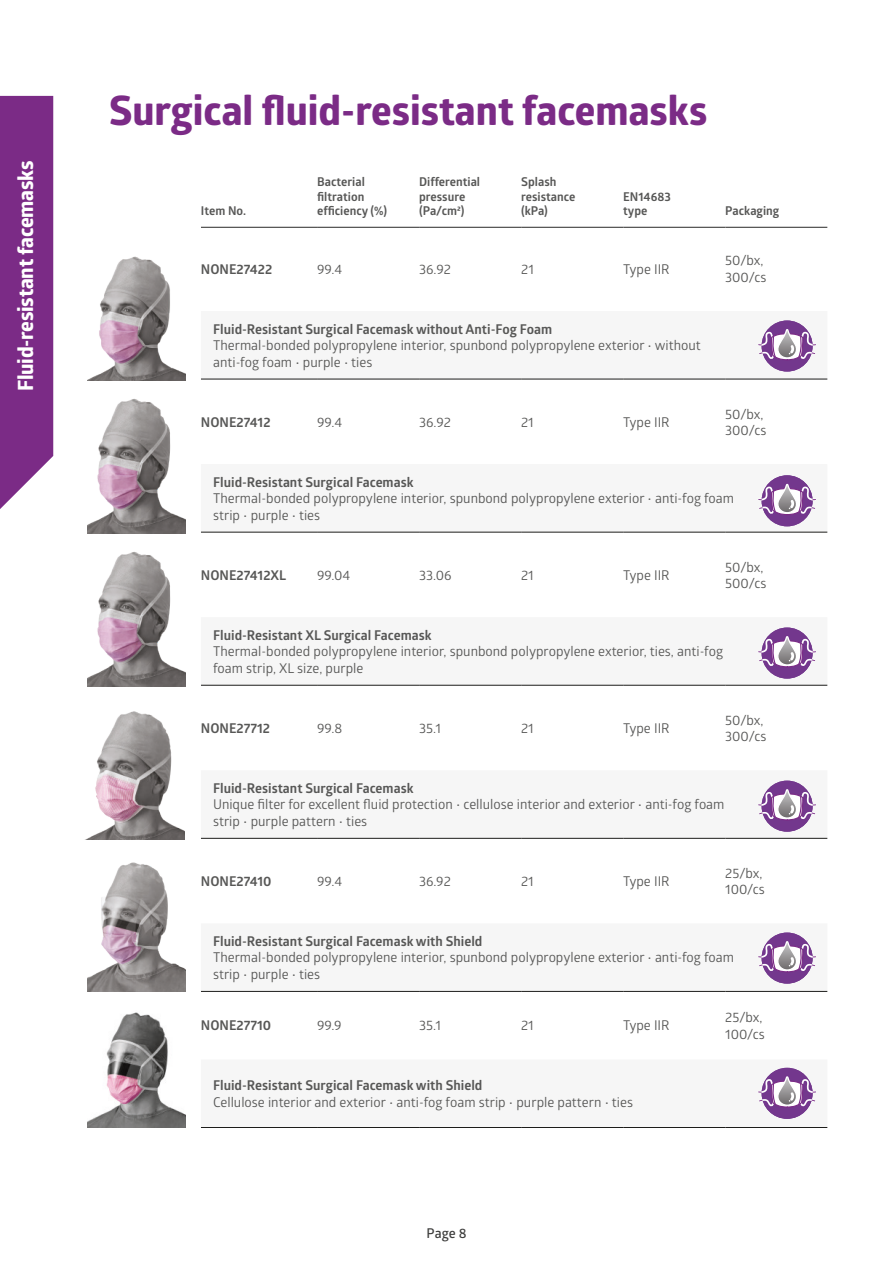
<style>
.page{position:relative;width:893px;height:1263px;background:#fff}
.page>*{position:absolute;margin:0;border:0;box-sizing:border-box;transform-origin:0 0}
.t1{font:700 40.5px "Globerx";color:#7b2b86}
.t2{font:700 21px "Globerx";letter-spacing:-.01em;color:#fff}
.t3{font:13.5px/16.2px "Glober";color:#575756}
.t4{font:700 13.5px "Glober";color:#575756}
.t5{font:600 13.5px "Glober";color:#3d3d3c}
.t6{font:700 12.15px/14.5px "Glober";color:#575756}
</style>
<div class="page">
<svg style="left:201px;top:226px;width:626px;height:1px"></svg>
<svg style="left:201px;top:321px;width:626px;height:798px"></svg>
<hr style="left:317px;top:991px;width:102px;height:1px;background:#1d1d1b">
<hr style="left:419px;top:991px;width:102px;height:1px;background:#1d1d1b">
<hr style="left:521px;top:991px;width:102px;height:1px;background:#1d1d1b">
<hr style="left:623px;top:991px;width:102px;height:1px;background:#1d1d1b">
<hr style="left:725px;top:991px;width:102px;height:1px;background:#1d1d1b">
<hr style="left:201px;top:379px;width:116px;height:1px;background:#1d1d1b">
<hr style="left:317px;top:379px;width:102px;height:1px;background:#1d1d1b">
<hr style="left:419px;top:379px;width:102px;height:1px;background:#1d1d1b">
<hr style="left:521px;top:379px;width:102px;height:1px;background:#1d1d1b">
<hr style="left:623px;top:379px;width:102px;height:1px;background:#1d1d1b">
<hr style="left:725px;top:379px;width:102px;height:1px;background:#1d1d1b">
<hr style="left:201px;top:532px;width:116px;height:1px;background:#1d1d1b">
<hr style="left:317px;top:532px;width:102px;height:1px;background:#1d1d1b">
<hr style="left:419px;top:532px;width:102px;height:1px;background:#1d1d1b">
<hr style="left:521px;top:532px;width:102px;height:1px;background:#1d1d1b">
<hr style="left:623px;top:532px;width:102px;height:1px;background:#1d1d1b">
<hr style="left:725px;top:532px;width:102px;height:1px;background:#1d1d1b">
<hr style="left:201px;top:685px;width:116px;height:1px;background:#1d1d1b">
<hr style="left:317px;top:685px;width:102px;height:1px;background:#1d1d1b">
<hr style="left:419px;top:685px;width:102px;height:1px;background:#1d1d1b">
<hr style="left:521px;top:685px;width:102px;height:1px;background:#1d1d1b">
<hr style="left:623px;top:685px;width:102px;height:1px;background:#1d1d1b">
<hr style="left:725px;top:685px;width:102px;height:1px;background:#1d1d1b">
<hr style="left:201px;top:838px;width:116px;height:1px;background:#1d1d1b">
<hr style="left:317px;top:838px;width:102px;height:1px;background:#1d1d1b">
<hr style="left:419px;top:838px;width:102px;height:1px;background:#1d1d1b">
<hr style="left:521px;top:838px;width:102px;height:1px;background:#1d1d1b">
<hr style="left:623px;top:838px;width:102px;height:1px;background:#1d1d1b">
<hr style="left:725px;top:838px;width:102px;height:1px;background:#1d1d1b">
<hr style="left:201px;top:227px;width:116px;height:1px;background:#575756">
<hr style="left:317px;top:227px;width:102px;height:1px;background:#575756">
<hr style="left:419px;top:227px;width:102px;height:1px;background:#575756">
<hr style="left:521px;top:227px;width:102px;height:1px;background:#575756">
<hr style="left:623px;top:227px;width:102px;height:1px;background:#575756">
<hr style="left:725px;top:227px;width:102px;height:1px;background:#575756">
<hr style="left:201px;top:991px;width:116px;height:1px;background:#1d1d1b">
<hr style="left:201px;top:1127px;width:116px;height:1px;background:#1d1d1b">
<hr style="left:317px;top:1127px;width:102px;height:1px;background:#1d1d1b">
<hr style="left:419px;top:1127px;width:102px;height:1px;background:#1d1d1b">
<hr style="left:521px;top:1127px;width:102px;height:1px;background:#1d1d1b">
<hr style="left:623px;top:1127px;width:102px;height:1px;background:#1d1d1b">
<hr style="left:725px;top:1127px;width:102px;height:1px;background:#1d1d1b">
<img style="left:87px;top:398px;width:98px;height:135px">
<div style="left:762px;top:320px;width:51px;height:51px;background:#73378d;border-radius:50%"></div>
<svg style="left:756px;top:329px;width:62px;height:32px"></svg>
<div style="left:762px;top:475px;width:51px;height:51px;background:#73378d;border-radius:50%"></div>
<svg style="left:756px;top:484px;width:62px;height:32px"></svg>
<div style="left:762px;top:627px;width:51px;height:52px;background:#73378d;border-radius:50%"></div>
<svg style="left:756px;top:636px;width:62px;height:32px"></svg>
<div style="left:762px;top:781px;width:51px;height:51px;background:#73378d;border-radius:50%"></div>
<svg style="left:756px;top:789px;width:62px;height:32px"></svg>
<div style="left:762px;top:932px;width:51px;height:51px;background:#73378d;border-radius:50%"></div>
<svg style="left:756px;top:941px;width:62px;height:32px"></svg>
<div style="left:762px;top:1068px;width:51px;height:51px;background:#73378d;border-radius:50%"></div>
<svg style="left:756px;top:1076px;width:62px;height:32px"></svg>
<img style="left:87px;top:256px;width:98px;height:124px">
<img style="left:87px;top:711px;width:98px;height:128px">
<img style="left:87px;top:862px;width:98px;height:129px">
<img style="left:87px;top:551px;width:98px;height:135px">
<div style="left:0;top:96px;width:53px;height:413px;background:#7b2b86"></div>
<img style="left:87px;top:1012px;width:98px;height:116px">
<h2 class="t2" style="left:10px;top:391px;width:232px;rotate:-90deg">Fluid-resistant facemasks</h2>
<h1 class="t1" style="left:109px;top:81px;width:600px">Surgical fluid-resistant facemasks</h1>
<p class="t6" style="left:201px;top:203px;width:47px">Item No.</p>
<p class="t6" style="left:317px;top:174px;width:72px">Bacterial filtration efficiency (%)</p>
<p class="t6" style="left:419px;top:174px;width:63px">Differential pressure (Pa/cm²)</p>
<p class="t6" style="left:521px;top:174px;width:56px">Splash resistance (kPa)</p>
<p class="t6" style="left:623px;top:189px;width:49px">EN14683 type</p>
<p class="t6" style="left:725px;top:203px;width:56px">Packaging</p>
<p class="t4" style="left:201px;top:259px;width:73px">NONE27422</p>
<p class="t3" style="left:317px;top:260px;width:27px">99.4</p>
<p class="t3" style="left:419px;top:260px;width:33px">36.92</p>
<p class="t3" style="left:521px;top:260px;width:14px">21</p>
<p class="t3" style="left:623px;top:260px;width:48px">Type IIR</p>
<p class="t3" style="left:725px;top:252px;width:43px">50/bx,<br>300/cs</p>
<p class="t4" style="left:213px;top:319px;width:341px">Fluid-Resistant Surgical Facemask without Anti-Fog Foam</p>
<p class="t3" style="left:213px;top:336px;width:489px">Thermal-bonded polypropylene interior, spunbond polypropylene exterior • without anti-fog foam • purple • ties</p>
<p class="t4" style="left:201px;top:412px;width:71px">NONE27412</p>
<p class="t3" style="left:317px;top:413px;width:27px">99.4</p>
<p class="t3" style="left:419px;top:413px;width:33px">36.92</p>
<p class="t3" style="left:521px;top:413px;width:14px">21</p>
<p class="t3" style="left:623px;top:413px;width:48px">Type IIR</p>
<p class="t3" style="left:725px;top:405px;width:43px">50/bx,<br>300/cs</p>
<p class="t4" style="left:213px;top:472px;width:202px">Fluid-Resistant Surgical Facemask</p>
<p class="t3" style="left:213px;top:490px;width:523px">Thermal-bonded polypropylene interior, spunbond polypropylene exterior • anti-fog foam strip • purple • ties</p>
<p class="t4" style="left:201px;top:565px;width:87px">NONE27412XL</p>
<p class="t3" style="left:317px;top:566px;width:35px">99.04</p>
<p class="t3" style="left:419px;top:566px;width:34px">33.06</p>
<p class="t3" style="left:521px;top:566px;width:14px">21</p>
<p class="t3" style="left:623px;top:566px;width:48px">Type IIR</p>
<p class="t3" style="left:725px;top:558px;width:43px">50/bx,<br>500/cs</p>
<p class="t4" style="left:213px;top:625px;width:220px">Fluid-Resistant XL Surgical Facemask</p>
<p class="t3" style="left:213px;top:643px;width:512px">Thermal-bonded polypropylene interior, spunbond polypropylene exterior, ties, anti-fog foam strip, XL size, purple</p>
<p class="t4" style="left:201px;top:718px;width:71px">NONE27712</p>
<p class="t3" style="left:317px;top:719px;width:27px">99.8</p>
<p class="t3" style="left:419px;top:719px;width:23px">35.1</p>
<p class="t3" style="left:521px;top:719px;width:14px">21</p>
<p class="t3" style="left:623px;top:719px;width:48px">Type IIR</p>
<p class="t3" style="left:725px;top:711px;width:43px">50/bx,<br>300/cs</p>
<p class="t4" style="left:213px;top:778px;width:202px">Fluid-Resistant Surgical Facemask</p>
<p class="t3" style="left:213px;top:796px;width:513px">Unique filter for excellent fluid protection • cellulose interior and exterior • anti-fog foam strip • purple pattern • ties</p>
<p class="t4" style="left:201px;top:872px;width:72px">NONE27410</p>
<p class="t3" style="left:317px;top:872px;width:27px">99.4</p>
<p class="t3" style="left:419px;top:872px;width:33px">36.92</p>
<p class="t3" style="left:521px;top:872px;width:14px">21</p>
<p class="t3" style="left:623px;top:872px;width:48px">Type IIR</p>
<p class="t3" style="left:725px;top:864px;width:41px">25/bx,<br>100/cs</p>
<p class="t4" style="left:213px;top:932px;width:271px">Fluid-Resistant Surgical Facemask with Shield</p>
<p class="t3" style="left:213px;top:949px;width:523px">Thermal-bonded polypropylene interior, spunbond polypropylene exterior • anti-fog foam strip • purple • ties</p>
<p class="t4" style="left:201px;top:1016px;width:72px">NONE27710</p>
<p class="t3" style="left:317px;top:1017px;width:26px">99.9</p>
<p class="t3" style="left:419px;top:1017px;width:23px">35.1</p>
<p class="t3" style="left:521px;top:1017px;width:14px">21</p>
<p class="t3" style="left:623px;top:1017px;width:48px">Type IIR</p>
<p class="t3" style="left:725px;top:1009px;width:41px">25/bx,<br>100/cs</p>
<p class="t4" style="left:213px;top:1076px;width:271px">Fluid-Resistant Surgical Facemask with Shield</p>
<p class="t3" style="left:213px;top:1093px;width:421px">Cellulose interior and exterior • anti-fog foam strip • purple pattern • ties</p>
<p class="t5" style="left:426px;top:1224px;width:42px">Page 8</p>
</div>
